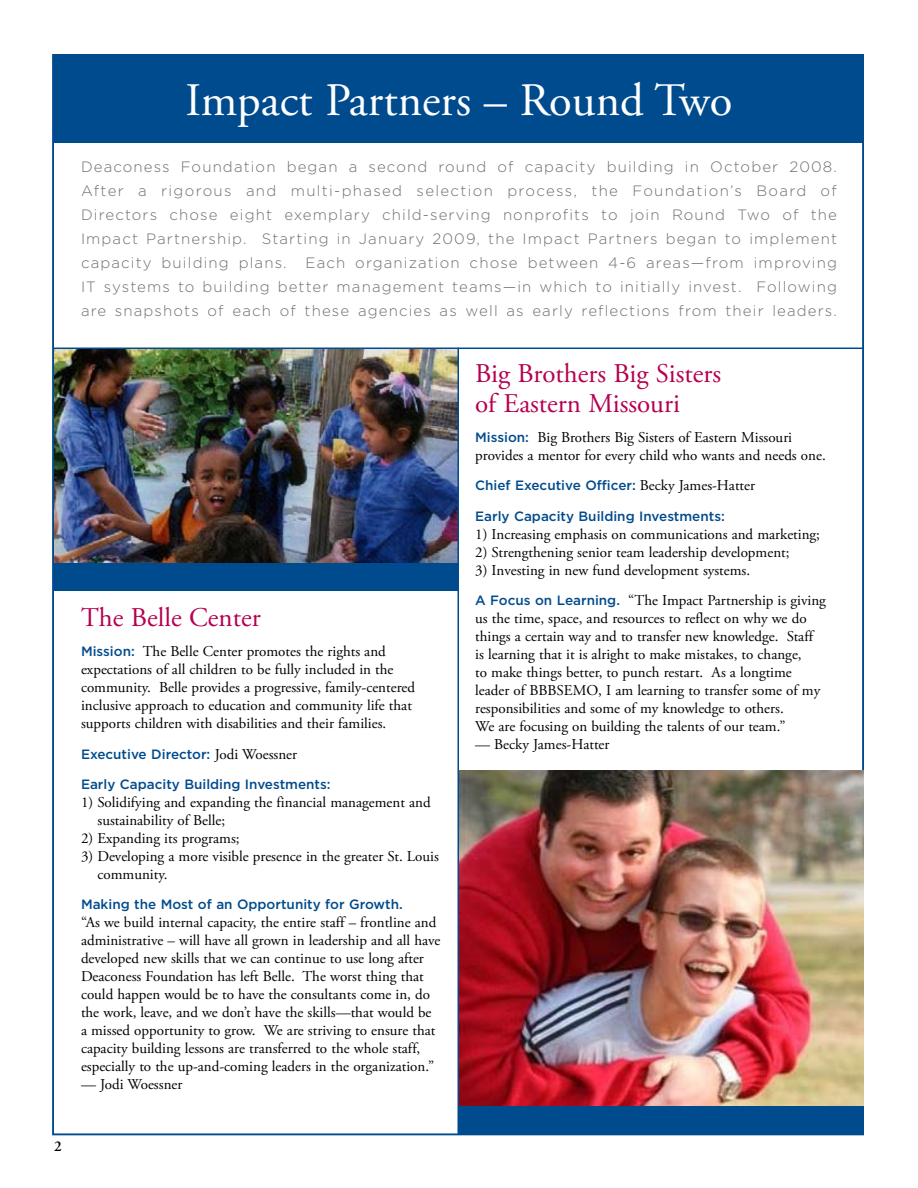
<style>
.page{position:relative;width:918px;height:1188px;background:#fff}
.page>*{position:absolute;margin:0;border:0;box-sizing:border-box;transform-origin:0 0}
.t1{font:46.5px "Adobe Garamond Pro";color:#fff}
.t2{font:27px/30px "Adobe Garamond Pro";color:#b60050}
.t3{font:15px/18px "Adobe Garamond Pro";color:#000}
.t4{font:300 15px/24px "Gotham";letter-spacing:.075em;color:#6d6f71;text-align:justify}
.t5{font:600 15px "Adobe Garamond Pro";color:#000}
.t6{font:500 13.5px "Gotham";color:#004b8d}
.s1{font-family:"Gotham";font-weight:500;font-size:13.5px;color:#004b8d}
.s2{font-family:"Adobe Garamond Pro";font-weight:400;font-size:15px;color:#000}
</style>
<div class="page">
<img style="left:54px;top:349px;width:404px;height:215px">
<img style="left:459px;top:771px;width:405px;height:335px">
<div style="left:54px;top:54px;width:810px;height:88px;background:#004b8d"></div>
<hr style="left:53px;top:348px;width:810px;height:1px;background:#004b8d">
<div style="left:459px;top:1106px;width:405px;height:28px;background:#004b8d"></div>
<div style="left:54px;top:564px;width:405px;height:27px;background:#004b8d"></div>
<hr style="left:458px;top:348px;width:1px;height:786px;background:#004b8d">
<p class="t5" style="left:54px;top:1137px;width:9px">2</p>
<h1 class="t1" style="left:186px;top:72px;width:548px">Impact Partners – Round Two</h1>
<p class="t4" style="left:81px;top:155px;width:758px">Deaconess Foundation began a second round of capacity building in October 2008.<br>After a rigorous and multi-phased selection process, the Foundation’s Board of Directors chose eight exemplary child-serving nonprofits to join Round Two of the Impact Partnership. Starting in January 2009, the Impact Partners began to implement capacity building plans.</p>
<p class="t4" style="left:81px;top:251px;width:758px;text-indent:225px">Each organization chose between 4-6 areas—from improving IT systems to building better management teams—in which to initially invest. Following are snapshots of each of these agencies as well as early reflections from their leaders.</p>
<h2 class="t2" style="left:81px;top:603px;width:181px">The Belle Center</h2>
<p class="t3" style="left:81px;top:643px;width:336px"><span class="s1">Mission:</span> The Belle Center promotes the rights and expectations of all children to be fully included in the community. Belle provides a progressive, family-centered inclusive approach to education and community life that supports children with disabilities and their families.</p>
<p class="t6" style="left:81px;top:746px;width:218px">Executive Director: <span class="s2">Jodi Woessner</span></p>
<p class="t6" style="left:81px;top:776px;width:251px">Early Capacity Building Investments:</p>
<p class="t3" style="left:97px;top:794px;width:335px;text-indent:-16px">1) Solidifying and expanding the financial management and sustainability of Belle;</p>
<p class="t3" style="left:81px;top:830px;width:160px">2) Expanding its programs;</p>
<p class="t3" style="left:97px;top:848px;width:343px;text-indent:-16px">3) Developing a more visible presence in the greater St. Louis community.</p>
<p class="t6" style="left:81px;top:897px;width:323px">Making the Most of an Opportunity for Growth.</p>
<p class="t3" style="left:81px;top:914px;width:361px">“As we build internal capacity, the entire staff – frontline and administrative – will have all grown in leadership and all have developed new skills that we can continue to use long after Deaconess Foundation has left Belle. The worst thing that could happen would be to have the consultants come in, do the work, leave, and we don’t have the skills—that would be a missed opportunity to grow. We are striving to ensure that capacity building lessons are transferred to the whole staff, especially to the up-and-coming leaders in the organization.”</p>
<p class="t3" style="left:81px;top:1076px;width:103px">— Jodi Woessner</p>
<h2 class="t2" style="left:475px;top:359px;width:247px">Big Brothers Big Sisters of Eastern Missouri</h2>
<p class="t3" style="left:475px;top:429px;width:352px"><span class="s1">Mission:</span> Big Brothers Big Sisters of Eastern Missouri provides a mentor for every child who wants and needs one.</p>
<p class="t6" style="left:475px;top:478px;width:281px">Chief Executive Officer: <span class="s2">Becky James-Hatter</span></p>
<p class="t6" style="left:475px;top:508px;width:251px">Early Capacity Building Investments:</p>
<p class="t3" style="left:475px;top:526px;width:346px">1) Increasing emphasis on communications and marketing;</p>
<p class="t3" style="left:475px;top:544px;width:316px">2) Strengthening senior team leadership development;</p>
<p class="t3" style="left:475px;top:555px;width:352px;line-height:30.3px">3) Investing in new fund development systems.<br><span class="s1">A Focus on Learning.</span> “The Impact Partnership is giving</p>
<p class="t3" style="left:475px;top:610px;width:347px">us the time, space, and resources to reflect on why we do things a certain way and to transfer new knowledge. Staff is learning that it is alright to make mistakes, to change,<br>to make things better, to punch restart. As a longtime leader of BBBSEMO, I am learning to transfer some of my responsibilities and some of my knowledge to others.<br>We are focusing on building the talents of our team.”</p>
<p class="t3" style="left:475px;top:736px;width:136px">— Becky James-Hatter</p>
</div>
